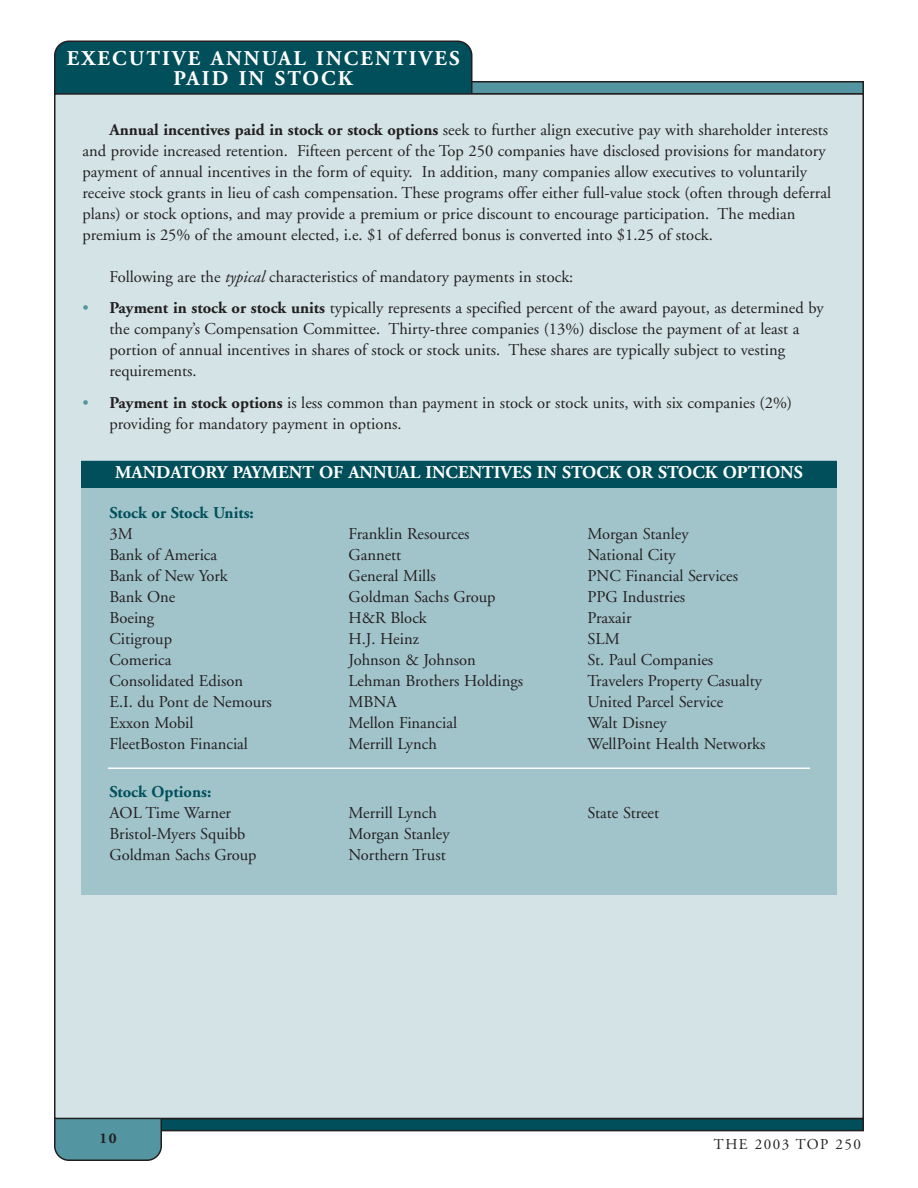
<style>
.page{position:relative;width:918px;height:1188px;background:#fff}
.page>*{position:absolute;margin:0;border:0;box-sizing:border-box;transform-origin:0 0}
.t1{font:700 21px/19.5px "Adobe Garamond";letter-spacing:.105em;color:#fff;text-align:center}
.t2{font:700 18px "Adobe Garamond";color:#fff}
.t3{font:16.5px/21px "Adobe Garamond";color:#231f20}
.t4{font:700 16.5px "Adobe Garamond";color:#004f5a}
.t5{font:15px "Adobe Garamond";letter-spacing:.1em;color:#231f20}
.t6{font:700 15px "Adobe Garamond";color:#231f20}
.s1{font-weight:700}
.s2{font-style:italic}
.s3{color:#5395a0}
</style>
<div class="page">
<div style="left:55px;top:82px;width:808px;height:12px;background:#5395a0"></div>
<div style="left:54px;top:81px;width:810px;height:13px;border:2px solid #231f20"></div>
<div style="left:54px;top:40px;width:418px;height:53px;background:#004f5a"></div>
<div style="left:55px;top:1119px;width:808px;height:12px;background:#004f5a"></div>
<div style="left:54px;top:1118px;width:810px;height:13px;border:2px solid #231f20"></div>
<svg style="left:54px;top:1119px;width:108px;height:42px;background:#538f99"></svg>
<div style="left:55px;top:94px;width:808px;height:1024px;background:#d4e4e6"></div>
<div style="left:81px;top:461px;width:756px;height:434px;background:#a1c4cb"></div>
<div style="left:81px;top:461px;width:756px;height:27px;background:#004f5a"></div>
<hr style="left:108px;top:768px;width:702px;height:1px;background:#fff">
<p class="t1" style="left:67px;top:51px;width:394px">EXECUTIVE ANNUAL INCENTIVES<br>PAID IN STOCK</p>
<p class="t3" style="left:82px;top:121px;width:750px;text-indent:27px"><span class="s1">Annual incentives paid in stock or stock options</span> seek to further align executive pay with shareholder interests and provide increased retention. Fifteen percent of the Top 250 companies have disclosed provisions for mandatory payment of annual incentives in the form of equity. In addition, many companies allow executives to voluntarily receive stock grants in lieu of cash compensation. These programs offer either full-value stock (often through deferral plans) or stock options, and may provide a premium or price discount to encourage participation. The median premium is 25% of the amount elected, i.e. $1 of deferred bonus is converted into $1.25 of stock.</p>
<p class="t3" style="left:110px;top:268px;width:465px">Following are the <span class="s2">typical</span> characteristics of mandatory payments in stock:</p>
<p class="t3" style="left:109px;top:299px;width:716px;text-indent:-27px"><span class="s3">•</span> <span class="s1">Payment in stock or stock units</span> typically represents a specified percent of the award payout, as determined by the company’s Compensation Committee. Thirty-three companies (13%) disclose the payment of at least a portion of annual incentives in shares of stock or stock units. These shares are typically subject to vesting requirements.</p>
<p class="t3" style="left:110px;top:394px;width:684px;text-indent:-27px"><span class="s3">•</span> <span class="s1">Payment in stock options</span> is less common than payment in stock or stock units, with six companies (2%) providing for mandatory payment in options.</p>
<p class="t2" style="left:115px;top:465px;width:689px">MANDATORY PAYMENT OF ANNUAL INCENTIVES IN STOCK OR STOCK OPTIONS</p>
<p class="t4" style="left:110px;top:507px;width:146px">Stock or Stock Units:</p>
<p class="t3" style="left:110px;top:525px;width:164px">3M<br>Bank of America<br>Bank of New York<br>Bank One<br>Boeing<br>Citigroup<br>Comerica<br>Consolidated Edison<br>E.I. du Pont de Nemours<br>Exxon Mobil<br>FleetBoston Financial</p>
<p class="t3" style="left:348px;top:525px;width:176px">Franklin Resources<br>Gannett<br>General Mills<br>Goldman Sachs Group<br>H&amp;R Block<br>H.J. Heinz<br>Johnson &amp; Johnson<br>Lehman Brothers Holdings<br>MBNA<br>Mellon Financial<br>Merrill Lynch</p>
<p class="t3" style="left:587px;top:525px;width:179px">Morgan Stanley<br>National City<br>PNC Financial Services<br>PPG Industries<br>Praxair<br>SLM<br>St. Paul Companies<br>Travelers Property Casualty<br>United Parcel Service<br>Walt Disney<br>WellPoint Health Networks</p>
<p class="t4" style="left:109px;top:785px;width:103px">Stock Options:</p>
<p class="t3" style="left:109px;top:804px;width:149px">AOL Time Warner<br>Bristol-Myers Squibb<br>Goldman Sachs Group</p>
<p class="t3" style="left:348px;top:804px;width:103px">Merrill Lynch<br>Morgan Stanley<br>Northern Trust</p>
<p class="t3" style="left:587px;top:804px;width:73px">State Street</p>
<p class="t6" style="left:99px;top:1133px;width:19px">10</p>
<p class="t5" style="left:714px;top:1138px;width:149px">THE 2003 TOP 250</p>
</div>
